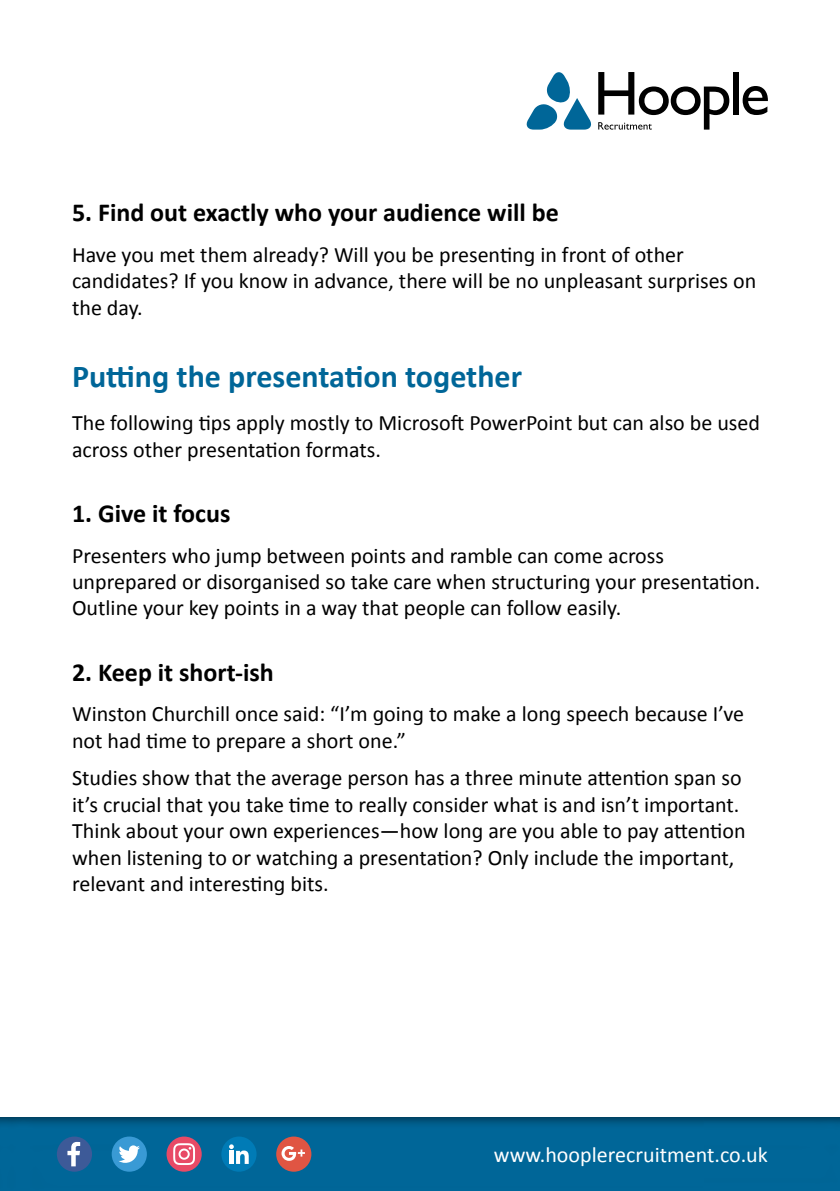
<style>
.page{position:relative;width:840px;height:1191px;background:#fff}
.page>*{position:absolute;margin:0;border:0;box-sizing:border-box;transform-origin:0 0}
.t1{font:700 32px "Calibri";color:#006698}
.t2{font:700 26px "Calibri";color:#000}
.t3{font:22px/26.4px "Calibri";color:#000}
.t4{font:22px "Calibri";color:#fff}
</style>
<div class="page">
<div style="left:0;top:1100px;width:839px;height:91px;background:#000;opacity:.75"></div>
<div style="left:57px;top:1136px;width:35px;height:35px;background:#3d5a98;border-radius:50%"></div>
<svg style="left:67px;top:1141px;width:13px;height:25px"></svg>
<div style="left:112px;top:1136px;width:35px;height:35px;background:#399ad5;border-radius:50%"></div>
<svg style="left:119px;top:1145px;width:21px;height:17px"></svg>
<div style="left:166px;top:1136px;width:36px;height:35px;background:#e84a66;border-radius:50%"></div>
<svg style="left:173px;top:1143px;width:22px;height:22px"></svg>
<div style="left:221px;top:1136px;width:35px;height:35px;background:#007bb6;border-radius:50%"></div>
<svg style="left:229px;top:1144px;width:19px;height:19px"></svg>
<div style="left:276px;top:1136px;width:35px;height:35px;background:#e05543;border-radius:50%"></div>
<svg style="left:281px;top:1146px;width:24px;height:14px"></svg>
<div style="left:732px;top:72px;width:6px;height:43px;background:#000"></div>
<svg style="left:742px;top:86px;width:25px;height:29px"></svg>
<svg style="left:526px;top:72px;width:65px;height:58px"></svg>
<svg style="left:598px;top:72px;width:131px;height:58px"></svg>
<p class="t2" style="left:72px;top:196px;width:488px">5. Find out exactly who your audience will be</p>
<p class="t3" style="left:72px;top:241px;width:685px">Have you met them already? Will you be presenting in front of other candidates? If you know in advance, there will be no unpleasant surprises on the day.</p>
<h1 class="t1" style="left:72px;top:356px;width:451px">Putting the presentation together</h1>
<p class="t3" style="left:72px;top:410px;width:689px">The following tips apply mostly to Microsoft PowerPoint but can also be used across other presentation formats.</p>
<p class="t2" style="left:72px;top:497px;width:160px">1. Give it focus</p>
<p class="t3" style="left:72px;top:542px;width:689px">Presenters who jump between points and ramble can come across unprepared or disorganised so take care when structuring your presentation.<br>Outline your key points in a way that people can follow easily.</p>
<p class="t2" style="left:72px;top:655px;width:203px">2. Keep it short-ish</p>
<p class="t3" style="left:72px;top:701px;width:673px">Winston Churchill once said: “I’m going to make a long speech because I’ve not had time to prepare a short one.”</p>
<p class="t3" style="left:72px;top:765px;width:674px">Studies show that the average person has a three minute attention span so it’s crucial that you take time to really consider what is and isn’t important.<br>Think about your own experiences—how long are you able to pay attention when listening to or watching a presentation? Only include the important, relevant and interesting bits.</p>
<p class="t4" style="left:493px;top:1141px;width:275px">www.hooplerecruitment.co.uk</p>
</div>
